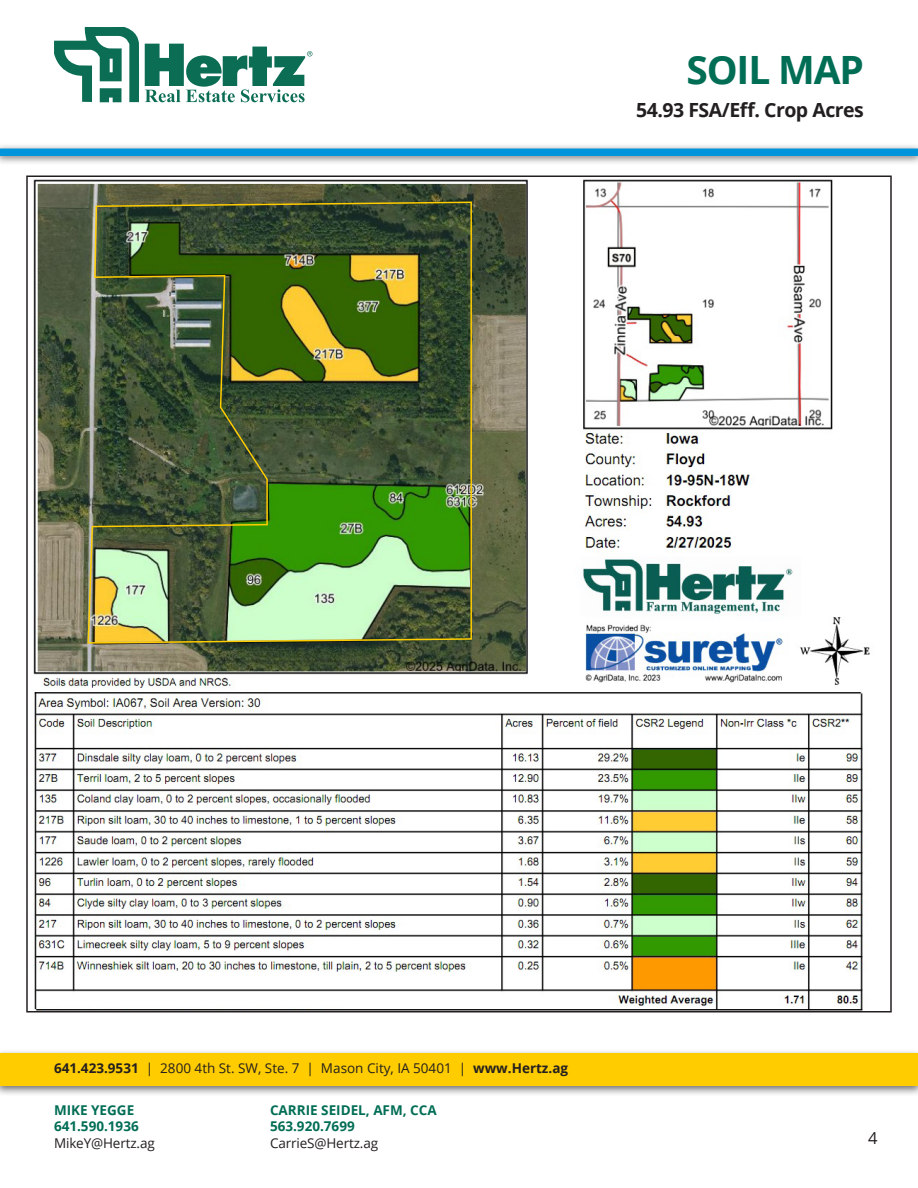
<style>
.page{position:relative;width:918px;height:1188px;background:#fff}
.page>*{position:absolute;margin:0;border:0;box-sizing:border-box;transform-origin:0 0}
.t1{font:700 39px "Open Sans";letter-spacing:-.03em;color:#006d55}
.t2{font:700 19.5px "Open Sans";letter-spacing:-.025em;color:#231f20}
.t3{font:16.5px "Open Sans";color:#231f20}
.t4{font:13.5px "Open Sans";color:#231f20}
.t5{font:700 13.5px/16.5px "Open Sans";color:#006d55}
.s1{font-weight:700}
</style>
<div class="page">
<div style="left:0;top:1048px;width:918px;height:48px;background:#231f20;opacity:.65"></div>
<div style="left:0;top:1053px;width:918px;height:32px;background:#fc0"></div>
<svg style="left:54px;top:27px;width:85px;height:75px"></svg>
<svg style="left:145px;top:44px;width:167px;height:58px"></svg>
<div style="left:0;top:143px;width:918px;height:23px;background:#231f20;opacity:.6"></div>
<div style="left:0;top:148px;width:918px;height:8px;background:#0095da"></div>
<img style="left:32px;top:179px;width:838px;height:830px">
<img style="left:87px;top:201px;width:386px;height:443px">
<p class="t1" style="left:686px;top:42px;width:179px">SOIL MAP</p>
<p class="t2" style="left:636px;top:96px;width:229px">54.93 FSA/Eff. Crop Acres</p>
<p class="t4" style="left:54px;top:1059px;width:516px"><span class="s1">641.423.9531</span> | 2800 4th St. SW, Ste. 7 | Mason City, IA 50401 | <span class="s1">www.Hertz.ag</span></p>
<p class="t5" style="left:54px;top:1101px;width:82px">MIKE YEGGE</p>
<p class="t5" style="left:54px;top:1118px;width:86px">641.590.1936</p>
<p class="t4" style="left:54px;top:1134px;width:102px">MikeY@Hertz.ag</p>
<p class="t5" style="left:270px;top:1101px;width:168px">CARRIE SEIDEL, AFM, CCA<br>563.920.7699</p>
<p class="t4" style="left:270px;top:1134px;width:110px">CarrieS@Hertz.ag</p>
<p class="t3" style="left:868px;top:1127px;width:11px">4</p>
</div>
